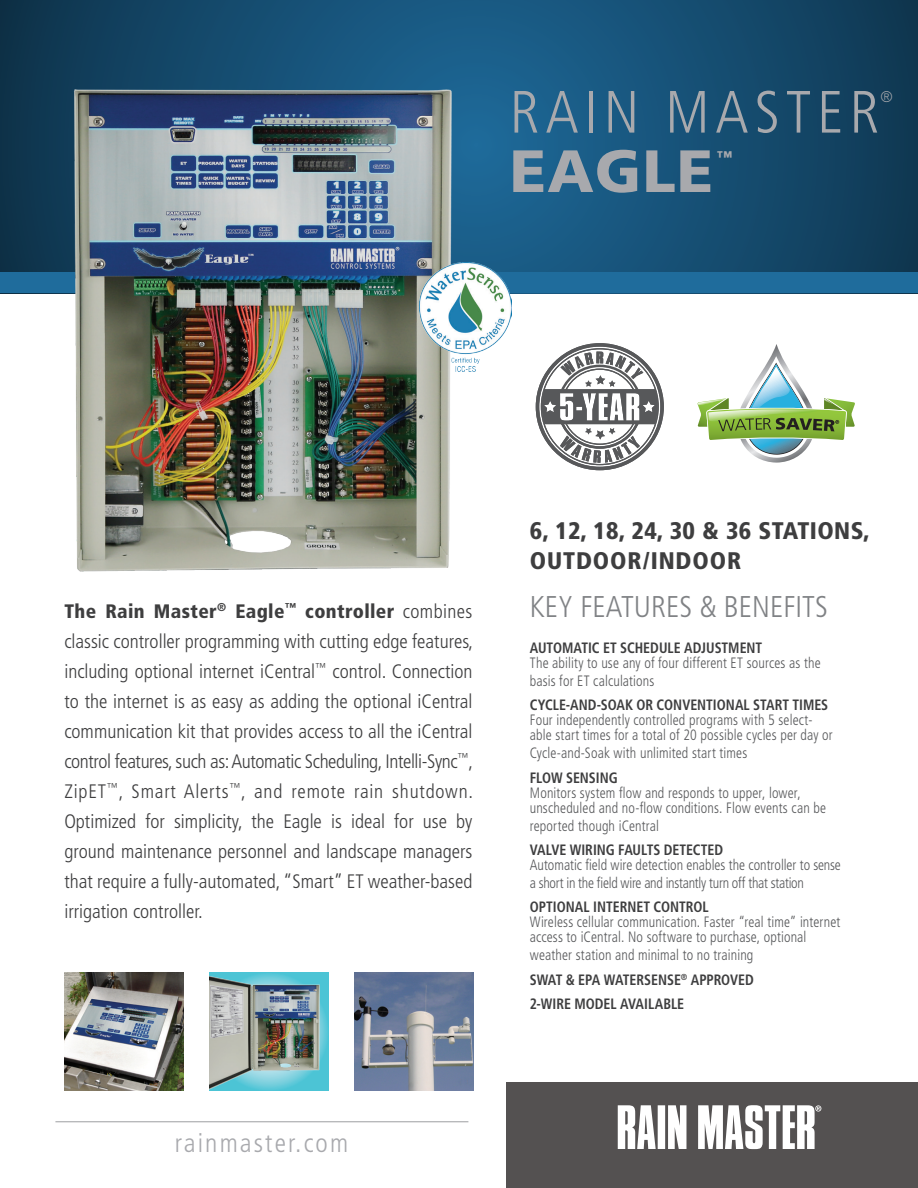
<style>
.page{position:relative;width:918px;height:1188px;background:#fff}
.page>*{position:absolute;margin:0;border:0;box-sizing:border-box;transform-origin:0 0}
.t1{font:300 condensed 59.55px "Frutiger";letter-spacing:.1em;color:#a8a9ad}
.t2{font:900 59.55px "Frutiger";letter-spacing:.02em;color:#a8a9ad}
.t3{font:300 condensed 30px "Frutiger";color:#808285}
.t4{font:300 condensed 26.55px "Frutiger";letter-spacing:.08em;color:#a8a9ad}
.t5{font:900 condensed 24px/30px "Frutiger";letter-spacing:.015em;color:#3e3e3f}
.t6{font:300 condensed 19.5px/30px "Frutiger";color:#3e3e3f;text-align:justify}
.t7{font:900 15.45px "Frutiger";color:#a8a9ad}
.t8{font:300 condensed 15.45px "Frutiger";color:#a8a9ad}
.bullets{font:300 condensed 15px/15px "Frutiger";letter-spacing:.01em;color:#57585a;scale:.93 1}
.bullets-2{font:300 condensed 15px "Frutiger";letter-spacing:-.02em;color:#57585a;scale:.93 1}
.bullets-3{font:700 condensed 15px "Frutiger";color:#3e3e3f;scale:.93 1}
.s1{font-weight:900}
.s2{font-weight:700;color:#3e3e3f}
</style>
<div class="page">
<svg style="left:0;top:0;width:918px;height:273px;background:#154c70"></svg>
<div style="left:0;top:273px;width:918px;height:20px;background:#1f6c9c"></div>
<div style="left:506px;top:1082px;width:412px;height:106px;background:#545151"></div>
<svg style="left:618px;top:1105px;width:203px;height:44px"></svg>
<img style="left:64px;top:972px;width:119px;height:119px">
<img style="left:209px;top:972px;width:119px;height:119px">
<img style="left:354px;top:972px;width:119px;height:119px">
<hr style="left:55px;top:1121px;width:413px;height:1px;background:#9d9fa2">
<svg style="left:536px;top:343px;width:128px;height:127px"></svg>
<svg style="left:697px;top:344px;width:158px;height:119px"></svg>
<img style="left:48px;top:66px;width:424px;height:506px">
<img style="left:419px;top:263px;width:93px;height:108px">
<p class="t1" style="left:510px;top:78px;width:371px">RAIN MASTER</p>
<p class="t8" style="left:881px;top:88px;width:14px">®</p>
<p class="t2" style="left:510px;top:135px;width:205px">EAGLE</p>
<p class="t7" style="left:717px;top:147px;width:17px">™</p>
<p class="t6" style="left:64px;top:596px;width:410px"><span class="s1">The Rain Master</span><sup>®</sup> <span class="s1">Eagle</span><sup>™</sup> <span class="s1">controller</span> combines classic controller programming with cutting edge features, including optional internet iCentral<sup>™</sup> control. Connection to the internet is as easy as adding the optional iCentral communication kit that provides access to all the iCentral control features, such as: Automatic Scheduling, Intelli-Sync<sup>™</sup>, ZipET<sup>™</sup>, Smart Alerts<sup>™</sup>, and remote rain shutdown.<br>Optimized for simplicity, the Eagle is ideal for use by ground maintenance personnel and landscape managers that require a fully-automated, “Smart” ET weather-based irrigation controller.</p>
<p class="t4" style="left:175px;top:1128px;width:175px">rainmaster.com</p>
<p class="t5" style="left:530px;top:516px;width:341px">6, 12, 18, 24, 30 &amp; 36 STATIONS,<br>OUTDOOR/INDOOR</p>
<p class="t3" style="left:530px;top:590px;width:299px">KEY FEATURES &amp; BENEFITS</p>
<p class="bullets" style="left:530px;top:640px;width:314px"><span class="s2">AUTOMATIC ET SCHEDULE ADJUSTMENT<br></span>The ability to use any of four different ET sources as the</p>
<p class="bullets" style="left:530px;top:673px;width:135px">basis for ET calculations</p>
<p class="bullets" style="left:530px;top:698px;width:327px"><span class="s2">CYCLE-AND-SOAK OR CONVENTIONAL START TIMES<br></span>Four independently controlled programs with 5 select&shy;able start times for a total of 20 possible cycles per day or</p>
<p class="bullets" style="left:530px;top:746px;width:235px">Cycle-and-Soak with unlimited start times</p>
<p class="bullets" style="left:530px;top:770px;width:320px"><span class="s2">FLOW SENSING<br></span>Monitors system flow and responds to upper, lower, unscheduled and no-flow conditions. Flow events can be</p>
<p class="bullets" style="left:530px;top:818px;width:140px">reported though iCentral</p>
<p class="bullets" style="left:530px;top:843px;width:336px"><span class="s2">VALVE WIRING FAULTS DETECTED<br></span>Automatic field wire detection enables the controller to sense</p>
<p class="bullets-2" style="left:530px;top:874px;width:296px">a short in the field wire and instantly turn off that station</p>
<p class="bullets" style="left:530px;top:900px;width:335px"><span class="s2">OPTIONAL INTERNET CONTROL<br></span>Wireless cellular communication. Faster “real time” internet access to iCentral. No software to purchase, optional</p>
<p class="bullets" style="left:530px;top:948px;width:242px">weather station and minimal to no training</p>
<p class="bullets-3" style="left:530px;top:971px;width:242px">SWAT &amp; EPA WATERSENSE<sup>®</sup> APPROVED</p>
<p class="bullets-3" style="left:530px;top:995px;width:168px">2-WIRE MODEL AVAILABLE</p>
</div>
